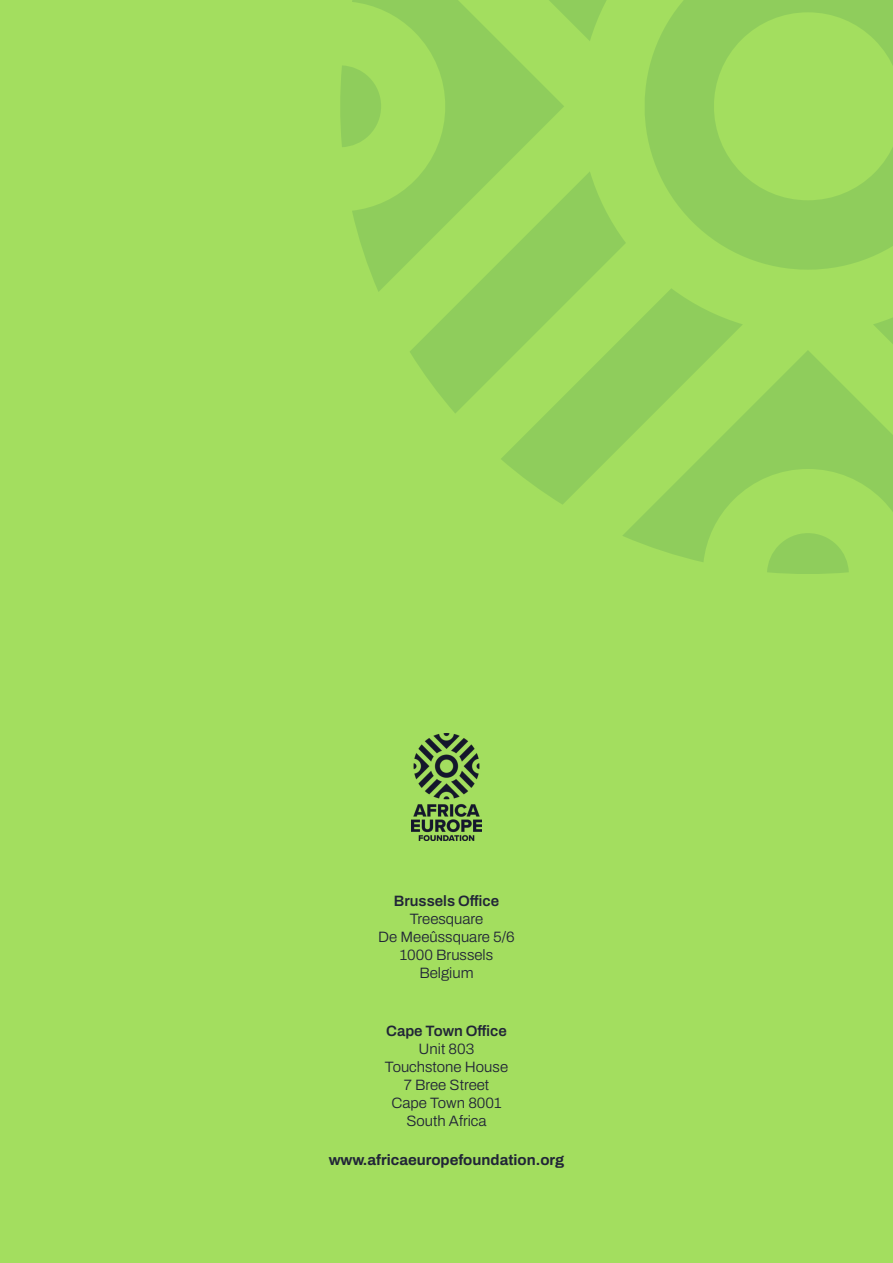
<style>
.page{position:relative;width:893px;height:1263px;background:#a3de5f}
.page>*{position:absolute;margin:0;border:0;box-sizing:border-box;transform-origin:0 0}
.t1{font:300 15px/18px "Archivo";color:#212537;text-align:center}
.t2{font:700 15px "Archivo";color:#212537}
.t3{font:600 15px "Archivo";color:#212537}
</style>
<div class="page">
<svg style="left:767px;top:562px;width:82px;height:12px"></svg>
<svg style="left:352px;top:0;width:212px;height:292px"></svg>
<svg style="left:623px;top:350px;width:270px;height:212px"></svg>
<svg style="left:340px;top:65px;width:45px;height:82px"></svg>
<svg style="left:873px;top:318px;width:20px;height:187px"></svg>
<svg style="left:410px;top:0;width:196px;height:41px"></svg>
<svg style="left:645px;top:0;width:248px;height:270px"></svg>
<svg style="left:501px;top:289px;width:242px;height:216px;fill:#8fcd5c"></svg>
<svg style="left:410px;top:171px;width:216px;height:243px"></svg>
<img style="left:411px;top:733px;width:71px;height:108px">
<p class="t3" style="left:394px;top:889px;width:107px">Brussels Office</p>
<p class="t1" style="left:378px;top:910px;width:138px">Treesquare<br>De Meeûssquare 5/6<br>1000 Brussels<br>Belgium</p>
<p class="t3" style="left:386px;top:1019px;width:122px">Cape Town Office</p>
<p class="t1" style="left:385px;top:1039px;width:125px">Unit 803<br>Touchstone House<br>7 Bree Street<br>Cape Town 8001<br>South Africa</p>
<p class="t2" style="left:329px;top:1149px;width:237px">www.africaeuropefoundation.org</p>
</div>
